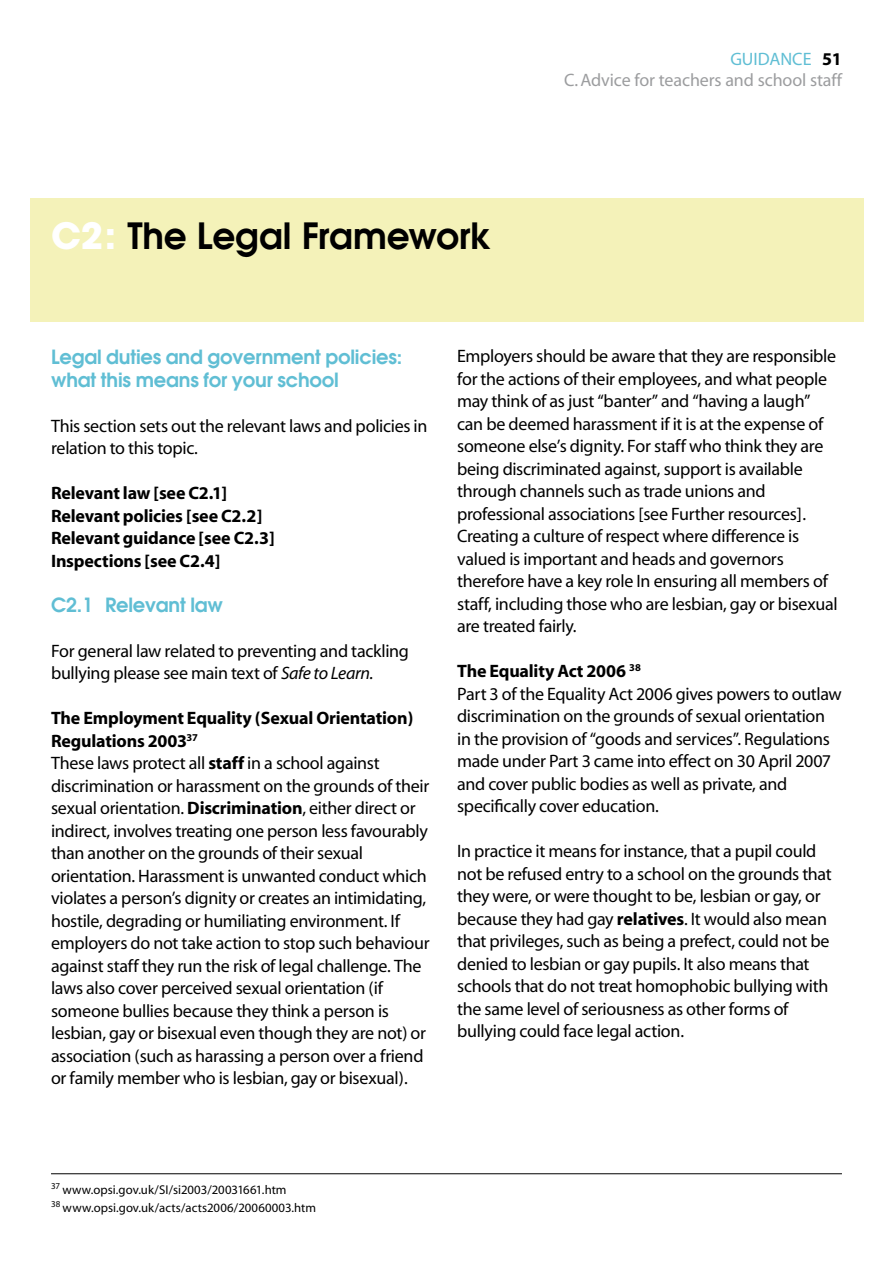
<style>
.page{position:relative;width:893px;height:1263px;background:#fff}
.page>*{position:absolute;margin:0;border:0;box-sizing:border-box;transform-origin:0 0}
.t1{font:600 36px "Avant Garde";letter-spacing:-.005em;color:#000}
.t2{font:600 19.5px/22.5px "Avant Garde";letter-spacing:-.01em;color:#60bed4}
.t3{font:18px/22.5px "Myriad";letter-spacing:-.015em;color:#000}
.t4{font:700 18px/22.5px "Myriad";letter-spacing:-.01em;color:#000}
.t5{font:18px/21.6px "Myriad";letter-spacing:-.005em;color:#9c9d9f;text-align:right}
.t6{font:12.75px/18px "Myriad";color:#000}
.s1{font-weight:700;color:#fff}
.s2{color:#60bed4}
.s3{font-weight:700;color:#000}
.s4{font-style:italic}
.s5{font-weight:700}
</style>
<div class="page">
<hr style="left:51px;top:1173px;width:791px;height:1px;background:#000">
<div style="left:30px;top:199px;width:833px;height:123px;background:#f4f2b9"></div>
<h1 class="t1" style="left:51px;top:212px;width:442px"><span class="s1">C2:</span> The Legal Framework</h1>
<p class="t5" style="left:564px;top:48px;width:279px"><span class="s2">GUIDANCE</span> <span class="s3">51<br></span>C. Advice for teachers and school staff</p>
<p class="t2" style="left:51px;top:346px;width:353px">Legal duties and government policies: what this means for your school</p>
<p class="t3" style="left:51px;top:415px;width:378px">This section sets out the relevant laws and policies in relation to this topic.</p>
<p class="t4" style="left:51px;top:483px;width:225px">Relevant law [see C2.1]<br>Relevant policies [see C2.2]<br>Relevant guidance [see C2.3]<br>Inspections [see C2.4]</p>
<p class="t2" style="left:51px;top:593px;width:174px">C2.1 Relevant law</p>
<p class="t3" style="left:51px;top:640px;width:359px">For general law related to preventing and tackling bullying please see main text of <span class="s4">Safe to Learn.</span></p>
<p class="t3" style="left:51px;top:708px;width:380px"><span class="s5">The Employment Equality (Sexual Orientation)<br>Regulations 2003</span><sup>37<br></sup>These laws protect all <span class="s5">staff</span> in a school against discrimination or harassment on the grounds of their sexual orientation. <span class="s5">Discrimination</span>, either direct or indirect, involves treating one person less favourably than another on the grounds of their sexual orientation. Harassment is unwanted conduct which violates a person’s dignity or creates an intimidating, hostile, degrading or humiliating environment. If employers do not take action to stop such behaviour against staff they run the risk of legal challenge. The laws also cover perceived sexual orientation (if someone bullies because they think a person is lesbian, gay or bisexual even though they are not) or association (such as harassing a person over a friend or family member who is lesbian, gay or bisexual).</p>
<p class="t3" style="left:457px;top:346px;width:382px">Employers should be aware that they are responsible for the actions of their employees, and what people may think of as just “banter” and “having a laugh” can be deemed harassment if it is at the expense of someone else’s dignity. For staff who think they are being discriminated against, support is available through channels such as trade unions and professional associations [see Further resources].<br>Creating a culture of respect where difference is valued is important and heads and governors therefore have a key role In ensuring all members of staff, including those who are lesbian, gay or bisexual are treated fairly.</p>
<p class="t3" style="left:457px;top:661px;width:386px"><span class="s5">The Equality Act 2006</span> <sup>38<br></sup>Part 3 of the Equality Act 2006 gives powers to outlaw discrimination on the grounds of sexual orientation in the provision of “goods and services”. Regulations made under Part 3 came into effect on 30 April 2007 and cover public bodies as well as private, and specifically cover education.</p>
<p class="t3" style="left:457px;top:841px;width:376px">In practice it means for instance, that a pupil could not be refused entry to a school on the grounds that they were, or were thought to be, lesbian or gay, or because they had gay <span class="s5">relatives</span>. It would also mean that privileges, such as being a prefect, could not be denied to lesbian or gay pupils. It also means that schools that do not treat homophobic bullying with the same level of seriousness as other forms of bullying could face legal action.</p>
<p class="t6" style="left:51px;top:1181px;width:267px"><sup>37</sup> www.opsi.gov.uk/SI/si2003/20031661.htm<br><sup>38</sup> www.opsi.gov.uk/acts/acts2006/20060003.htm</p>
</div>
